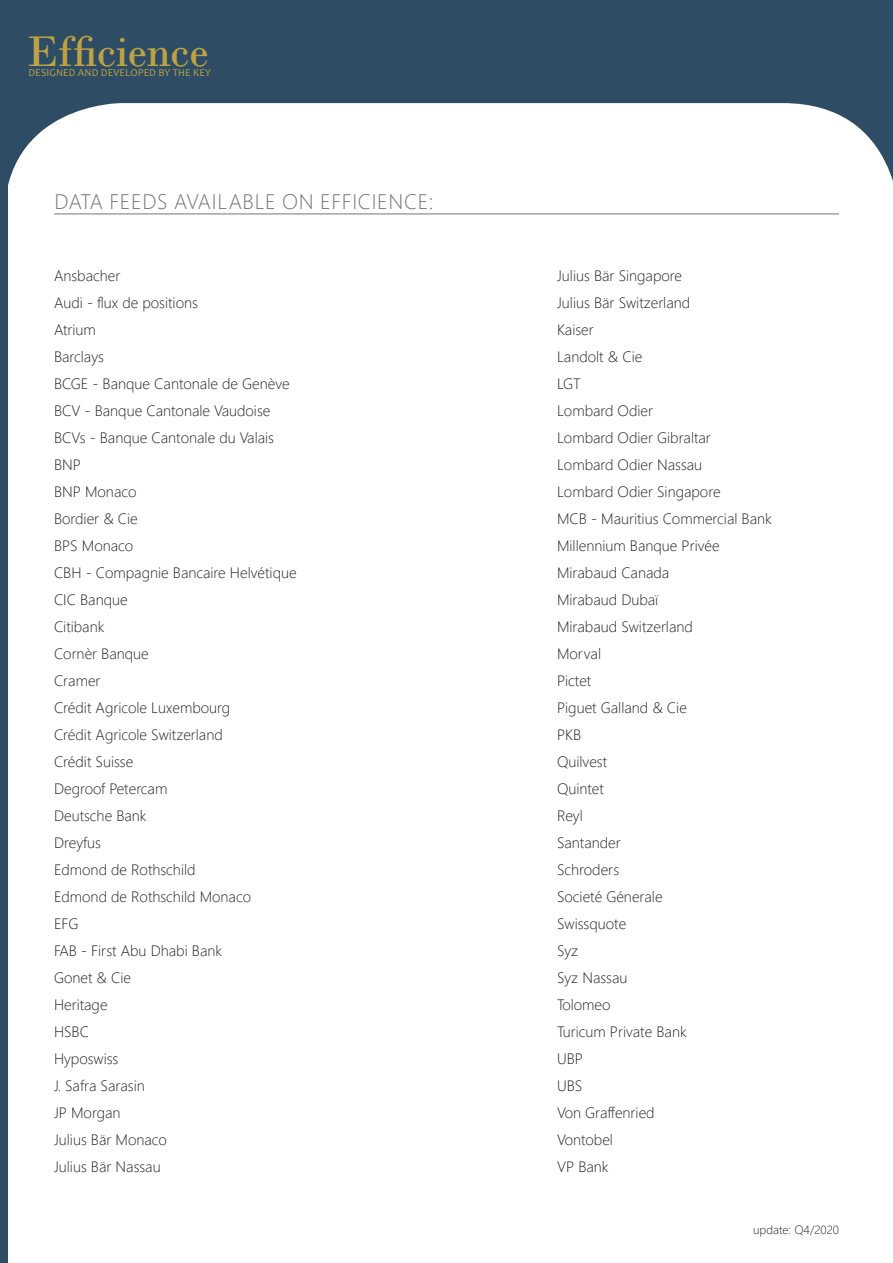
<style>
.page{position:relative;width:893px;height:1263px;background:#fff}
.page>*{position:absolute;margin:0;border:0;box-sizing:border-box;transform-origin:0 0}
.t1{font:45px "Bodoni";letter-spacing:-.005em;color:#bea244}
.Titre{font:300 21px "Segoe UI";letter-spacing:.035em;color:#757679}
.t2{font:300 15px "Segoe UI";color:#231f20}
.t3{font:300 12px "Segoe UI";color:#231f20}
.t4{font:10.5px "Candara";letter-spacing:.01em;color:#bea244}
</style>
<div class="page">
<div style="left:0;top:0;width:893px;height:188px;background:#2e4d65"></div>
<div style="left:8px;top:103px;width:885px;height:111px;background:#fff"></div>
<div style="left:0;top:0;width:8px;height:1263px;background:#2e4d65"></div>
<hr style="left:54px;top:214px;width:785px;height:1px;background:#757679">
<h1 class="t1" style="left:27px;top:25px;width:183px">Efficience</h1>
<p class="t4" style="left:28px;top:66px;width:184px">DESIGNED AND DEVELOPED BY THE KEY</p>
<p class="Titre" style="left:55px;top:182px;width:380px">DATA FEEDS AVAILABLE ON EFFICIENCE:</p>
<p class="t2" style="left:54px;top:261px;width:68px">Ansbacher</p>
<p class="t2" style="left:54px;top:288px;width:145px">Audi - flux de positions</p>
<p class="t2" style="left:54px;top:315px;width:43px">Atrium</p>
<p class="t2" style="left:54px;top:342px;width:51px">Barclays</p>
<p class="t2" style="left:54px;top:369px;width:237px">BCGE - Banque Cantonale de Genève</p>
<p class="t2" style="left:54px;top:396px;width:218px">BCV - Banque Cantonale Vaudoise</p>
<p class="t2" style="left:54px;top:423px;width:222px">BCVs - Banque Cantonale du Valais</p>
<p class="t2" style="left:54px;top:450px;width:28px">BNP</p>
<p class="t2" style="left:54px;top:477px;width:84px">BNP Monaco</p>
<p class="t2" style="left:54px;top:504px;width:85px">Bordier &amp; Cie</p>
<p class="t2" style="left:54px;top:531px;width:81px">BPS Monaco</p>
<p class="t2" style="left:54px;top:558px;width:244px">CBH - Compagnie Bancaire Helvétique</p>
<p class="t2" style="left:54px;top:585px;width:75px">CIC Banque</p>
<p class="t2" style="left:54px;top:612px;width:52px">Citibank</p>
<p class="t2" style="left:54px;top:639px;width:96px">Cornèr Banque</p>
<p class="t2" style="left:54px;top:666px;width:48px">Cramer</p>
<p class="t2" style="left:54px;top:693px;width:178px">Crédit Agricole Luxembourg</p>
<p class="t2" style="left:54px;top:720px;width:170px">Crédit Agricole Switzerland</p>
<p class="t2" style="left:54px;top:747px;width:81px">Crédit Suisse</p>
<p class="t2" style="left:54px;top:774px;width:115px">Degroof Petercam</p>
<p class="t2" style="left:54px;top:801px;width:94px">Deutsche Bank</p>
<p class="t2" style="left:54px;top:828px;width:49px">Dreyfus</p>
<p class="t2" style="left:54px;top:855px;width:143px">Edmond de Rothschild</p>
<p class="t2" style="left:54px;top:882px;width:199px">Edmond de Rothschild Monaco</p>
<p class="t2" style="left:54px;top:909px;width:26px">EFG</p>
<p class="t2" style="left:54px;top:936px;width:170px">FAB - First Abu Dhabi Bank</p>
<p class="t2" style="left:54px;top:963px;width:79px">Gonet &amp; Cie</p>
<p class="t2" style="left:54px;top:990px;width:55px">Heritage</p>
<p class="t2" style="left:54px;top:1017px;width:37px">HSBC</p>
<p class="t2" style="left:54px;top:1044px;width:66px">Hyposwiss</p>
<p class="t2" style="left:54px;top:1071px;width:92px">J. Safra Sarasin</p>
<p class="t2" style="left:54px;top:1098px;width:68px">JP Morgan</p>
<p class="t2" style="left:54px;top:1125px;width:115px">Julius Bär Monaco</p>
<p class="t2" style="left:54px;top:1152px;width:108px">Julius Bär Nassau</p>
<p class="t2" style="left:557px;top:261px;width:127px">Julius Bär Singapore</p>
<p class="t2" style="left:557px;top:288px;width:135px">Julius Bär Switzerland</p>
<p class="t2" style="left:557px;top:315px;width:38px">Kaiser</p>
<p class="t2" style="left:557px;top:342px;width:87px">Landolt &amp; Cie</p>
<p class="t2" style="left:557px;top:369px;width:25px">LGT</p>
<p class="t2" style="left:557px;top:396px;width:98px">Lombard Odier</p>
<p class="t2" style="left:557px;top:423px;width:155px">Lombard Odier Gibraltar</p>
<p class="t2" style="left:557px;top:450px;width:147px">Lombard Odier Nassau</p>
<p class="t2" style="left:557px;top:477px;width:165px">Lombard Odier Singapore</p>
<p class="t2" style="left:557px;top:504px;width:216px">MCB - Mauritius Commercial Bank</p>
<p class="t2" style="left:557px;top:531px;width:164px">Millennium Banque Privée</p>
<p class="t2" style="left:557px;top:558px;width:114px">Mirabaud Canada</p>
<p class="t2" style="left:557px;top:585px;width:103px">Mirabaud Dubaï</p>
<p class="t2" style="left:557px;top:612px;width:137px">Mirabaud Switzerland</p>
<p class="t2" style="left:557px;top:639px;width:46px">Morval</p>
<p class="t2" style="left:557px;top:666px;width:36px">Pictet</p>
<p class="t2" style="left:557px;top:693px;width:131px">Piguet Galland &amp; Cie</p>
<p class="t2" style="left:557px;top:720px;width:26px">PKB</p>
<p class="t2" style="left:557px;top:747px;width:52px">Quilvest</p>
<p class="t2" style="left:557px;top:774px;width:48px">Quintet</p>
<p class="t2" style="left:557px;top:801px;width:27px">Reyl</p>
<p class="t2" style="left:557px;top:828px;width:65px">Santander</p>
<p class="t2" style="left:557px;top:855px;width:64px">Schroders</p>
<p class="t2" style="left:557px;top:882px;width:107px">Societé Génerale</p>
<p class="t2" style="left:557px;top:909px;width:71px">Swissquote</p>
<p class="t2" style="left:557px;top:936px;width:23px">Syz</p>
<p class="t2" style="left:557px;top:963px;width:72px">Syz Nassau</p>
<p class="t2" style="left:557px;top:990px;width:55px">Tolomeo</p>
<p class="t2" style="left:557px;top:1017px;width:131px">Turicum Private Bank</p>
<p class="t2" style="left:557px;top:1044px;width:28px">UBP</p>
<p class="t2" style="left:557px;top:1071px;width:27px">UBS</p>
<p class="t2" style="left:557px;top:1098px;width:99px">Von Graffenried</p>
<p class="t2" style="left:557px;top:1125px;width:57px">Vontobel</p>
<p class="t2" style="left:557px;top:1152px;width:53px">VP Bank</p>
<p class="t3" style="left:753px;top:1218px;width:87px">update: Q4/2020</p>
</div>
